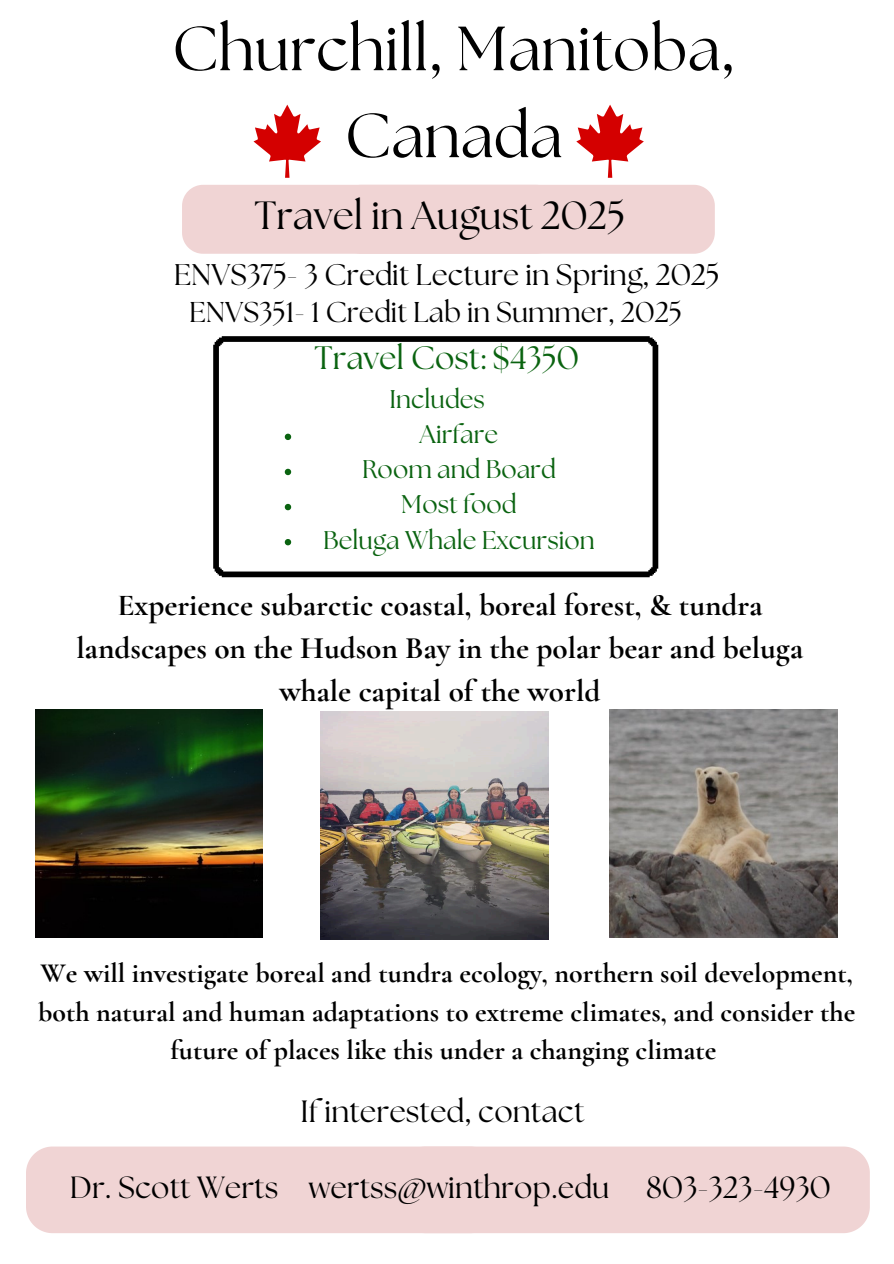
<style>
.page{position:relative;width:894px;height:1264px;background:#fff}
.page>*{position:absolute;margin:0;border:0;box-sizing:border-box;transform-origin:0 0}
.t1{font:62.25px/86.8px "The Seasons";color:#000;text-align:center}
.t2{font:39.3px "The Seasons";color:#000}
.t3{font:32.4px "The Seasons";color:#0a6310}
.t4{font:700 31.2px/43px "Cormorant Garamond";color:#000;text-align:center}
.t5{font:30.75px "The Seasons";color:#000}
.t6{font:30.6px "The Seasons";color:#000}
.t7{font:29.85px "The Seasons";color:#000}
.t8{font:28.65px "The Seasons";color:#000}
.t9{font:700 27.75px/38.2px "Cormorant Garamond";color:#000;text-align:center}
.t10{font:25.5px "The Seasons";color:#0a6310}
</style>
<div class="page">
<svg style="left:253px;top:105px;width:68px;height:73px"></svg>
<svg style="left:576px;top:105px;width:67px;height:73px"></svg>
<svg style="left:213px;top:336px;width:445px;height:241px"></svg>
<img style="left:35px;top:709px;width:228px;height:228px">
<img style="left:321px;top:712px;width:227px;height:227px">
<img style="left:609px;top:709px;width:228px;height:228px">
<div style="left:26px;top:1146px;width:843px;height:87px;background:#f0d4d4"></div>
<svg style="left:285px;top:433px;width:6px;height:7px"></svg>
<svg style="left:285px;top:469px;width:6px;height:6px"></svg>
<svg style="left:285px;top:504px;width:6px;height:6px"></svg>
<svg style="left:285px;top:539px;width:6px;height:6px"></svg>
<div style="left:182px;top:185px;width:532px;height:68px;background:#f0d4d4"></div>
<h1 class="t1" style="left:172px;top:9px;width:564px">Churchill, Manitoba,<br>Canada</h1>
<p class="t2" style="left:254px;top:198px;width:372px">Travel in August 2025</p>
<h4 class="t7" style="left:174px;top:261px;width:547px">ENVS375- 3 Credit Lecture in Spring, 2025</h4>
<h6 class="t8" style="left:189px;top:299px;width:494px">ENVS351- 1 Credit Lab in Summer, 2025</h6>
<p class="t3" style="left:314px;top:343px;width:266px">Travel Cost: $4350</p>
<p class="t10" style="left:389px;top:388px;width:97px">Includes</p>
<p class="t10" style="left:419px;top:423px;width:80px">Airfare</p>
<p class="t10" style="left:362px;top:458px;width:195px">Room and Board</p>
<p class="t10" style="left:401px;top:493px;width:117px">Most food</p>
<p class="t10" style="left:323px;top:528px;width:273px">Beluga Whale Excursion</p>
<h2 class="t4" style="left:77px;top:583px;width:728px">Experience subarctic coastal, boreal forest, &amp; tundra landscapes on the Hudson Bay in the polar bear and beluga whale capital of the world</h2>
<p class="t9" style="left:38px;top:954px;width:818px">We will investigate boreal and tundra ecology, northern soil development, both natural and human adaptations to extreme climates, and consider the future of places like this under a changing climate</p>
<p class="t5" style="left:300px;top:1097px;width:285px">If interested, contact</p>
<h4 class="t6" style="left:70px;top:1172px;width:210px">Dr. Scott Werts</h4>
<h3 class="t6" style="left:309px;top:1172px;width:302px">wertss@winthrop.edu</h3>
<p class="t6" style="left:646px;top:1172px;width:186px">803-323-4930</p>
</div>
